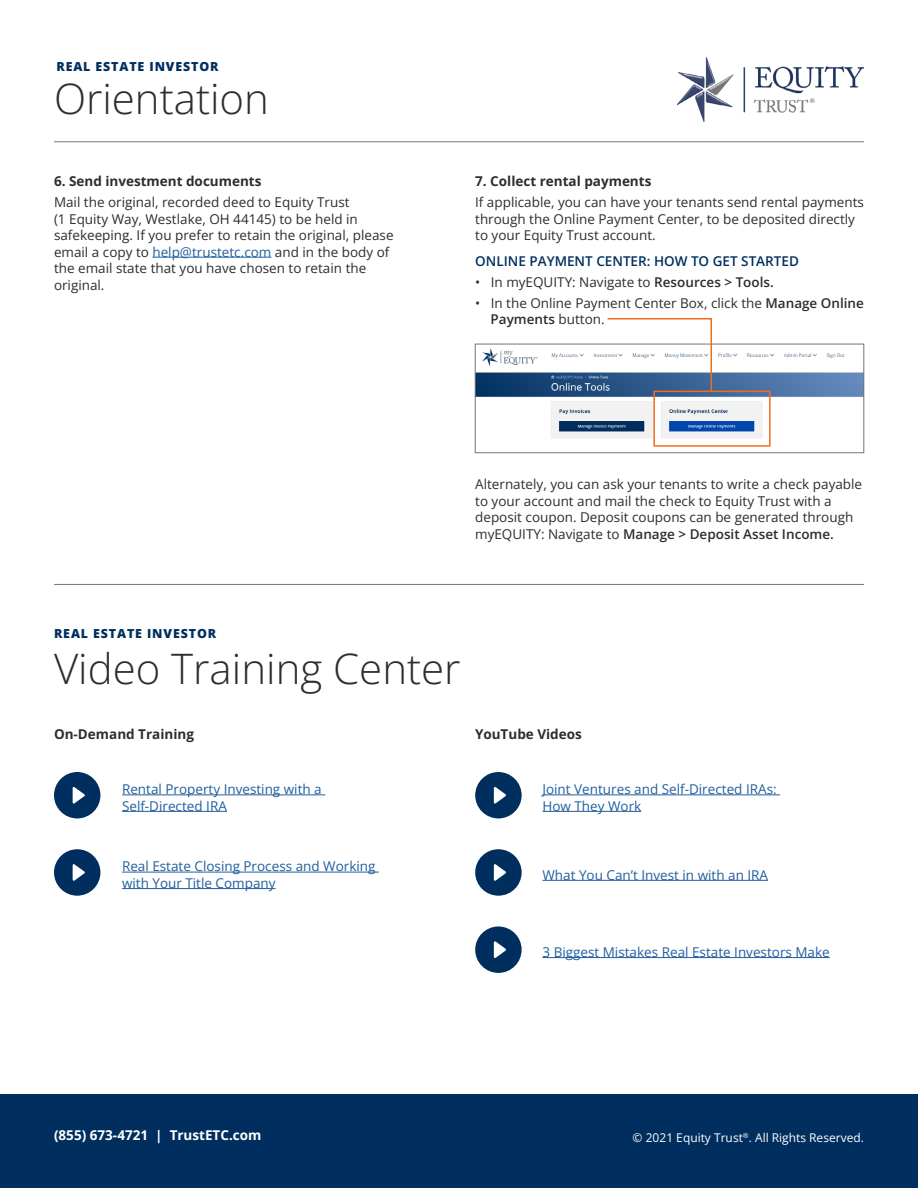
<style>
.page{position:relative;width:918px;height:1188px;background:#fff}
.page>*{position:absolute;margin:0;border:0;box-sizing:border-box;transform-origin:0 0}
.t1{font:300 42px "Open Sans";color:#2c2d31}
.t2{font:13.5px/16.5px "Open Sans";color:#2c2d31}
.t3{font:13.5px/16.5px "Open Sans";color:#215e9e}
.t4{font:700 13.5px "Open Sans";color:#2c2d31}
.t5{font:600 13.5px "Open Sans";color:#002f5f}
.t6{font:700 13.5px "Open Sans";color:#fff}
.t7{font:800 12.45px "Open Sans";letter-spacing:.07em;color:#002f5f}
.t8{font:12px "Open Sans";color:#fff}
.s1{color:#215e9e}
.s2{font-weight:600}
</style>
<div class="page">
<div style="left:0;top:1095px;width:918px;height:93px;background:#002f5f"></div>
<hr style="left:54px;top:142px;width:810px;height:1px;background:#757678">
<hr style="left:54px;top:584px;width:810px;height:1px;background:#757678">
<img style="left:677px;top:57px;width:187px;height:64px">
<hr style="left:152px;top:257px;width:119px;height:1px;background:#215e9e">
<img style="left:477px;top:348px;width:385px;height:91px">
<div style="left:475px;top:344px;width:389px;height:109px;border:1px solid #757678"></div>
<div style="left:653px;top:391px;width:118px;height:56px;border:2px solid #f06d1a"></div>
<svg style="left:607px;top:318px;width:106px;height:74px"></svg>
<div style="left:54px;top:772px;width:46px;height:46px;background:#002f5f;border-radius:50%"></div>
<div style="left:475px;top:772px;width:47px;height:46px;background:#002f5f;border-radius:50%"></div>
<div style="left:54px;top:849px;width:46px;height:47px;background:#002f5f;border-radius:50%"></div>
<div style="left:475px;top:849px;width:47px;height:47px;background:#002f5f;border-radius:50%"></div>
<div style="left:475px;top:926px;width:47px;height:47px;background:#002f5f;border-radius:50%"></div>
<hr style="left:122px;top:795px;width:203px;height:1px;background:#215e9e">
<hr style="left:122px;top:811px;width:105px;height:1px;background:#215e9e">
<hr style="left:542px;top:795px;width:238px;height:1px;background:#215e9e">
<hr style="left:542px;top:811px;width:99px;height:1px;background:#215e9e">
<hr style="left:122px;top:872px;width:257px;height:1px;background:#215e9e">
<hr style="left:122px;top:888px;width:154px;height:1px;background:#215e9e">
<hr style="left:542px;top:880px;width:226px;height:1px;background:#215e9e">
<hr style="left:542px;top:957px;width:288px;height:1px;background:#215e9e">
<svg style="left:73px;top:787px;width:12px;height:17px"></svg>
<svg style="left:494px;top:787px;width:12px;height:17px"></svg>
<svg style="left:73px;top:864px;width:12px;height:17px"></svg>
<svg style="left:494px;top:864px;width:12px;height:17px"></svg>
<svg style="left:494px;top:941px;width:12px;height:17px"></svg>
<p class="t7" style="left:56px;top:57px;width:164px">REAL ESTATE INVESTOR</p>
<h1 class="t1" style="left:54px;top:70px;width:216px">Orientation</h1>
<p class="t4" style="left:54px;top:172px;width:209px">6. Send investment documents</p>
<p class="t2" style="left:54px;top:194px;width:341px">Mail the original, recorded deed to Equity Trust<br>(1 Equity Way, Westlake, OH 44145) to be held in safekeeping. If you prefer to retain the original, please email a copy to <span class="s1">help@trustetc.com</span> and in the body of the email state that you have chosen to retain the original.</p>
<p class="t4" style="left:475px;top:172px;width:178px">7. Collect rental payments</p>
<p class="t2" style="left:475px;top:194px;width:390px">If applicable, you can have your tenants send rental payments through the Online Payment Center, to be deposited directly to your Equity Trust account.</p>
<p class="t5" style="left:475px;top:251px;width:325px">ONLINE PAYMENT CENTER: HOW TO GET STARTED</p>
<p class="t2" style="left:475px;top:273px;width:300px">• In myEQUITY: Navigate to <span class="s2">Resources &gt; Tools.</span></p>
<p class="t2" style="left:491px;top:294px;width:375px;text-indent:-15px">• In the Online Payment Center Box, click the <span class="s2">Manage Online<br>Payments</span> button.</p>
<p class="t2" style="left:475px;top:476px;width:389px">Alternately, you can ask your tenants to write a check payable to your account and mail the check to Equity Trust with a deposit coupon. Deposit coupons can be generated through myEQUITY: Navigate to <span class="s2">Manage &gt; Deposit Asset Income.</span></p>
<p class="t7" style="left:54px;top:625px;width:164px">REAL ESTATE INVESTOR</p>
<h1 class="t1" style="left:54px;top:640px;width:408px">Video Training Center</h1>
<p class="t4" style="left:54px;top:725px;width:141px">On-Demand Training</p>
<p class="t4" style="left:475px;top:725px;width:108px">YouTube Videos</p>
<p class="t3" style="left:122px;top:781px;width:201px">Rental Property Investing with a<br>Self-Directed IRA</p>
<p class="t3" style="left:542px;top:781px;width:236px">Joint Ventures and Self-Directed IRAs:<br>How They Work</p>
<p class="t3" style="left:122px;top:858px;width:255px">Real Estate Closing Process and Working with Your Title Company</p>
<p class="t3" style="left:542px;top:866px;width:227px">What You Can’t Invest in with an IRA</p>
<p class="t6" style="left:54px;top:1126px;width:209px">(855) 673-4721 | TrustETC.com</p>
<p class="t3" style="left:542px;top:943px;width:289px">3 Biggest Mistakes Real Estate Investors Make</p>
<p class="t8" style="left:633px;top:1129px;width:233px">© 2021 Equity Trust<sup>®</sup>. All Rights Reserved.</p>
</div>
